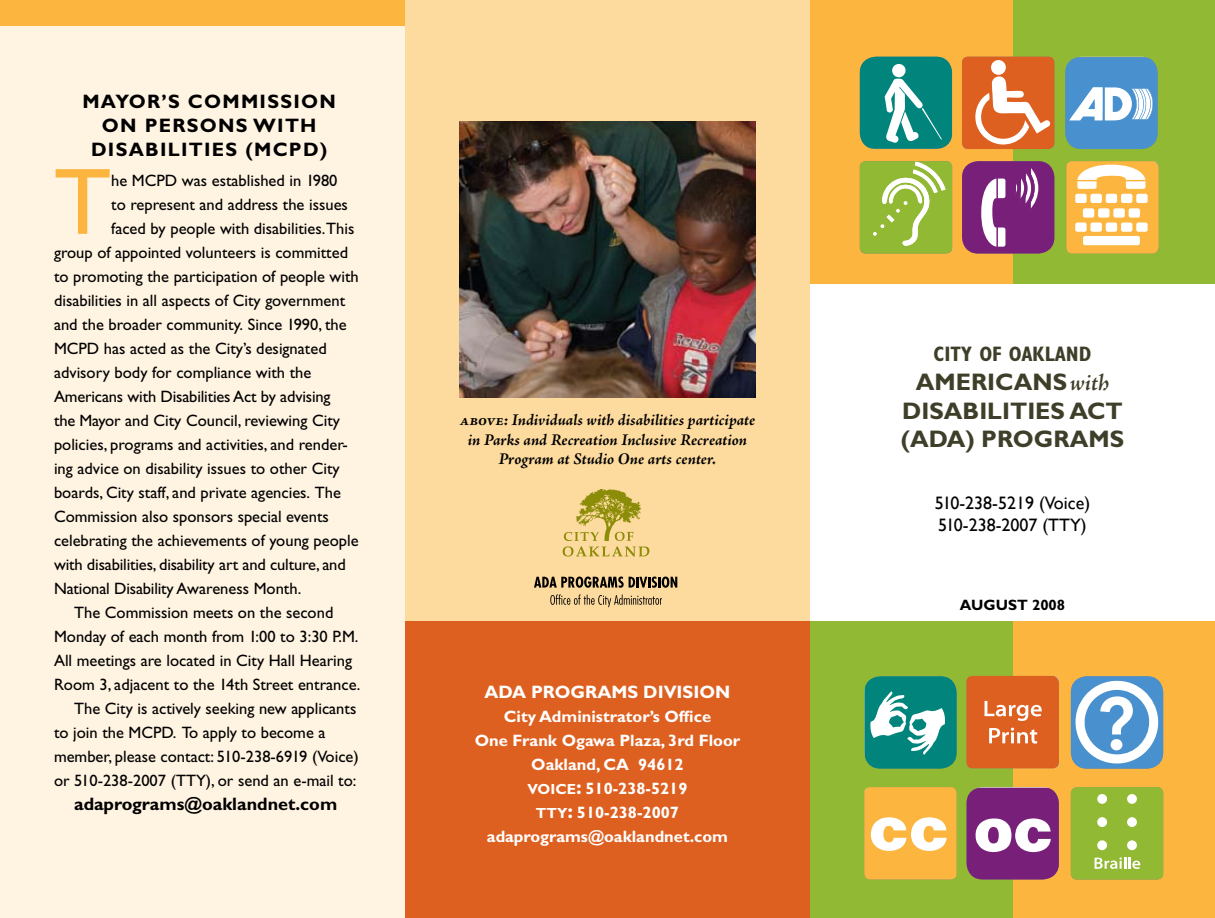
<style>
.page{position:relative;width:1215px;height:918px;background:#fff}
.page>*{position:absolute;margin:0;border:0;box-sizing:border-box;transform-origin:0 0}
.t1{font:94.8px "Gill Sans Std";color:#fcb53e}
.t2{font:700 24px/28.8px "Gill Sans Std";color:#3f3e29;text-align:center}
.t3{font:700 condensed 21px "Gill Sans Std";color:#3f3e29}
.t4{font:700 19.5px/24px "Gill Sans Std";letter-spacing:.065em;color:#000;text-align:center}
.t5{font:18px/22.5px "Gill Sans";color:#000}
.t6{font:700 18px "Gill Sans Std";color:#000}
.t7{font:700 18px "Gill Sans Std";color:#fff}
.t8{font:16.5px "Gill Sans Std";color:#000}
.t9{font:700 16.5px/24px "Gill Sans Std";color:#fff;text-align:center}
.t10{font:italic 700 16.5px/19.5px "Adobe Jenson Pro";letter-spacing:-.005em;color:#000;text-align:center}
.t11{font:700 15px "Gill Sans Std";color:#000}
.s1{font-size:14.7px}
.s2{font-size:21px}
.s3{font-family:"Adobe Jenson Pro";font-weight:600;font-style:italic}
</style>
<div class="page">
<div style="left:405px;top:0;width:405px;height:639px;background:#fdda9e"></div>
<svg style="left:563px;top:489px;width:86px;height:68px"></svg>
<svg style="left:534px;top:576px;width:143px;height:12px"></svg>
<svg style="left:550px;top:594px;width:112px;height:13px"></svg>
<div style="left:405px;top:621px;width:406px;height:297px;background:#de6020"></div>
<div style="left:0;top:0;width:405px;height:918px;background:#fff4e2"></div>
<div style="left:1012px;top:621px;width:203px;height:297px;background:#fcb53e"></div>
<div style="left:810px;top:621px;width:202px;height:297px;background:#91b934"></div>
<div style="left:1012px;top:0;width:203px;height:284px;background:#91b934"></div>
<div style="left:810px;top:0;width:202px;height:284px;background:#fcb53e"></div>
<div style="left:0;top:0;width:405px;height:25px;background:#fcb53e"></div>
<svg style="left:962px;top:57px;width:92px;height:92px"></svg>
<div style="left:991px;top:60px;width:15px;height:15px;background:#fff;border-radius:50%"></div>
<svg style="left:1065px;top:57px;width:93px;height:92px"></svg>
<svg style="left:860px;top:57px;width:92px;height:92px"></svg>
<svg style="left:962px;top:161px;width:92px;height:93px"></svg>
<svg style="left:1066px;top:161px;width:93px;height:93px"></svg>
<div style="left:1075px;top:194px;width:12px;height:9px;background:#fff;border-radius:2px"></div>
<div style="left:1090px;top:194px;width:12px;height:9px;background:#fff;border-radius:2px"></div>
<div style="left:1106px;top:194px;width:11px;height:9px;background:#fff;border-radius:2px"></div>
<div style="left:1121px;top:194px;width:11px;height:9px;background:#fff;border-radius:2px"></div>
<div style="left:1136px;top:194px;width:12px;height:9px;background:#fff;border-radius:2px"></div>
<div style="left:1075px;top:222px;width:12px;height:10px;background:#fff;border-radius:2px"></div>
<div style="left:1090px;top:222px;width:12px;height:10px;background:#fff;border-radius:2px"></div>
<div style="left:1106px;top:222px;width:11px;height:10px;background:#fff;border-radius:2px"></div>
<div style="left:1121px;top:222px;width:11px;height:10px;background:#fff;border-radius:2px"></div>
<div style="left:1136px;top:222px;width:12px;height:10px;background:#fff;border-radius:2px"></div>
<div style="left:1083px;top:208px;width:11px;height:10px;background:#fff;border-radius:2px"></div>
<div style="left:1098px;top:208px;width:12px;height:10px;background:#fff;border-radius:2px"></div>
<div style="left:1113px;top:208px;width:12px;height:10px;background:#fff;border-radius:2px"></div>
<div style="left:1129px;top:208px;width:11px;height:10px;background:#fff;border-radius:2px"></div>
<div style="left:1083px;top:236px;width:57px;height:9px;background:#fff;border-radius:2px"></div>
<svg style="left:860px;top:161px;width:92px;height:93px"></svg>
<svg style="left:864px;top:676px;width:93px;height:93px"></svg>
<svg style="left:967px;top:676px;width:92px;height:92px"></svg>
<svg style="left:1071px;top:676px;width:92px;height:93px"></svg>
<svg style="left:864px;top:787px;width:93px;height:92px"></svg>
<svg style="left:967px;top:788px;width:92px;height:91px"></svg>
<svg style="left:1071px;top:787px;width:92px;height:92px"></svg>
<img style="left:459px;top:122px;width:297px;height:276px">
<p class="t4" style="left:82px;top:89px;width:255px">Mayor’s Commission on Persons with<br>Disabilities (MC PD)</p>
<h1 class="t1" style="left:54px;top:147px;width:59px">T</h1>
<p class="t8" style="left:111px;top:171px;width:228px">he MCPD was established in 1980</p>
<p class="t8" style="left:111px;top:195px;width:238px">to represent and address the issues</p>
<p class="t8" style="left:111px;top:219px;width:245px">faced by people with disabilities.This</p>
<p class="t8" style="left:54px;top:243px;width:296px">group of appointed volunteers is committed</p>
<p class="t8" style="left:54px;top:267px;width:306px">to promoting the participation of people with</p>
<p class="t8" style="left:54px;top:291px;width:293px">disabilities in all aspects of City government</p>
<p class="t8" style="left:54px;top:315px;width:294px">and the broader community. Since 1990, the</p>
<p class="t8" style="left:54px;top:339px;width:274px">MCPD has acted as the City’s designated</p>
<p class="t8" style="left:54px;top:363px;width:259px">advisory body for compliance with the</p>
<p class="t8" style="left:54px;top:387px;width:278px">Americans with Disabilities Act by advising</p>
<p class="t8" style="left:54px;top:411px;width:288px">the Mayor and City Council, reviewing City</p>
<p class="t8" style="left:54px;top:435px;width:295px">policies, programs and activities, and render-</p>
<p class="t8" style="left:54px;top:459px;width:287px">ing advice on disability issues to other City</p>
<p class="t8" style="left:54px;top:483px;width:288px">boards, City staff, and private agencies. The</p>
<p class="t8" style="left:54px;top:507px;width:276px">Commission also sponsors special events</p>
<p class="t8" style="left:54px;top:531px;width:306px">celebrating the achievements of young people</p>
<p class="t8" style="left:54px;top:555px;width:293px">with disabilities, disability art and culture, and</p>
<p class="t8" style="left:54px;top:579px;width:249px">National Disability Awareness Month.</p>
<p class="t8" style="left:74px;top:603px;width:261px">The Commission meets on the second</p>
<p class="t8" style="left:54px;top:627px;width:306px">Monday of each month from 1:00 to 3:30 P.M.</p>
<p class="t8" style="left:54px;top:651px;width:300px">All meetings are located in City Hall Hearing</p>
<p class="t8" style="left:54px;top:675px;width:308px">Room 3, adjacent to the 14th Street entrance.</p>
<p class="t8" style="left:74px;top:699px;width:284px">The City is actively seeking new applicants</p>
<p class="t8" style="left:54px;top:723px;width:273px">to join the MCPD. To apply to become a</p>
<p class="t8" style="left:54px;top:747px;width:306px">member, please contact: 510-238-6919 (Voice)</p>
<p class="t8" style="left:54px;top:771px;width:304px">or 510-238-2007 (TTY), or send an e-mail to:</p>
<p class="t6" style="left:74px;top:793px;width:265px">adaprograms@oaklandnet.com</p>
<p class="t10" style="left:460px;top:411px;width:297px">above: Individuals with disabilities participate in Parks and Recreation Inclusive Recreation<br>Program at Studio One arts center.</p>
<p class="t7" style="left:485px;top:681px;width:247px">ADA Programs Division</p>
<p class="t9" style="left:475px;top:704px;width:267px">City Administrator’s Office<br>One Frank Ogawa Plaza, 3rd Floor<br>Oakland, CA 94612<br><span class="s1">VOICE</span><span class="s2">:</span> 510-238-5219<br><span class="s1">TTY</span><span class="s2">:</span> 510-238-2007 adaprograms@oaklandnet.com</p>
<p class="t3" style="left:933px;top:341px;width:160px">CITY OF OAKLAND</p>
<h2 class="t2" style="left:901px;top:367px;width:225px">Americans<span class="s3">with<br></span>Disabilities Act (ADA) Programs</h2>
<p class="t5" style="left:935px;top:492px;width:157px">510-238-5219 (Voice)<br>510-238-2007 (TTY)</p>
<p class="t11" style="left:960px;top:596px;width:107px">august 2008</p>
</div>
